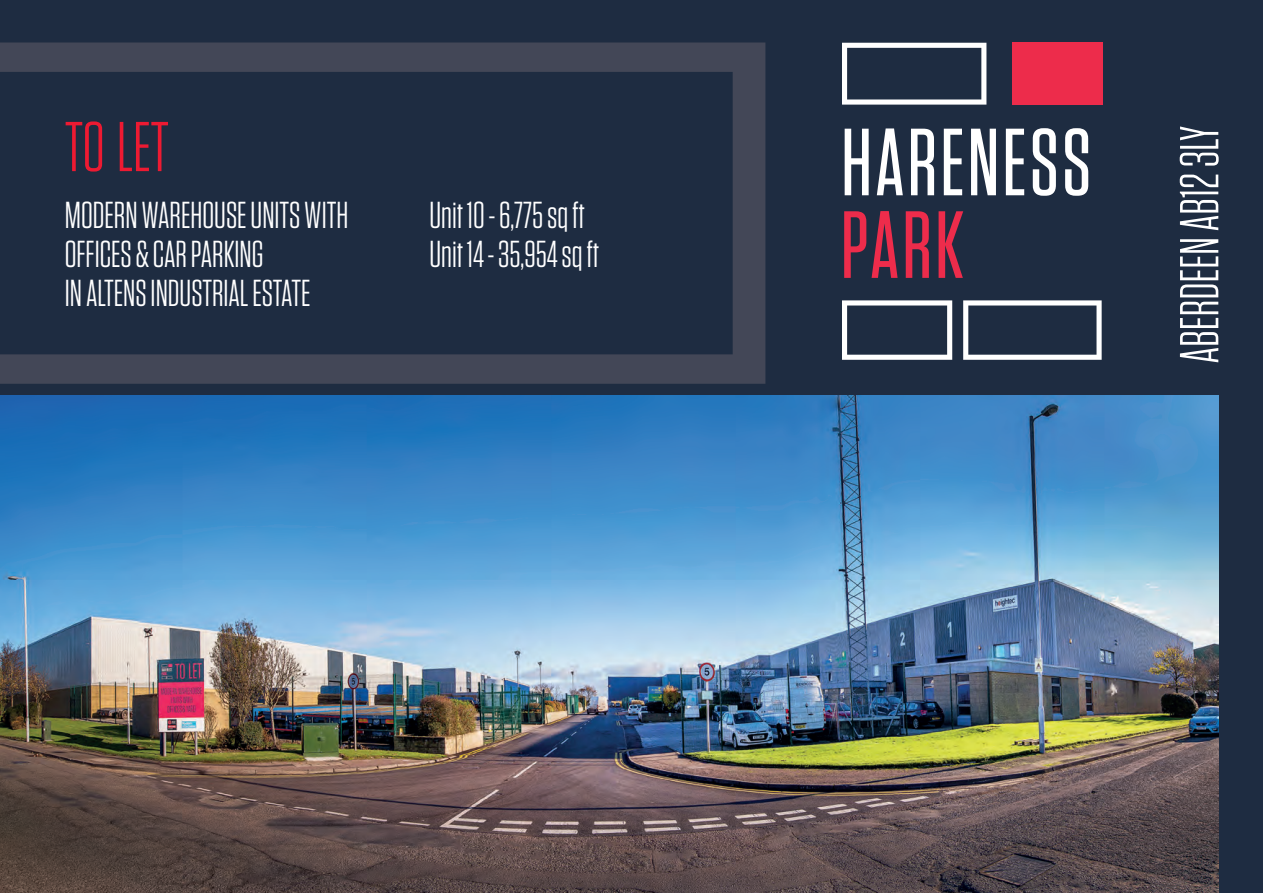
<style>
.page{position:relative;width:1263px;height:893px;background:#1e2c41}
.page>*{position:absolute;margin:0;border:0;box-sizing:border-box;transform-origin:0 0}
.t1{font:70.35px "Tungsten Narrow";color:#ed1a32}
.t2{font:54.75px "Tungsten Narrow";color:#fff}
.t3{font:37.5px/39px "Tungsten Narrow";color:#fff}
</style>
<div class="page">
<img style="left:0;top:395px;width:1218px;height:498px">
<div style="left:1012px;top:43px;width:90px;height:62px;background:#ed2c4b"></div>
<svg style="left:963px;top:300px;width:139px;height:60px"></svg>
<svg style="left:842px;top:43px;width:144px;height:62px"></svg>
<svg style="left:842px;top:300px;width:110px;height:60px"></svg>
<svg style="left:845px;top:129px;width:24px;height:66px"></svg>
<svg style="left:877px;top:128px;width:26px;height:67px"></svg>
<svg style="left:911px;top:129px;width:23px;height:66px"></svg>
<svg style="left:944px;top:129px;width:18px;height:66px"></svg>
<svg style="left:971px;top:129px;width:25px;height:66px"></svg>
<svg style="left:1006px;top:129px;width:18px;height:66px"></svg>
<svg style="left:1033px;top:128px;width:23px;height:68px"></svg>
<svg style="left:1065px;top:128px;width:23px;height:68px"></svg>
<svg style="left:844px;top:211px;width:53px;height:67px"></svg>
<svg style="left:906px;top:211px;width:23px;height:67px"></svg>
<svg style="left:938px;top:211px;width:25px;height:67px"></svg>
<svg style="left:0;top:43px;width:765px;height:341px"></svg>
<h1 class="t1" style="left:65px;top:112px;width:105px">TO LET</h1>
<p class="t3" style="left:65px;top:197px;width:285px">MODERN WAREHOUSE UNITS WITH<br>OFFICES &amp; CAR PARKING<br>IN ALTENS INDUSTRIAL ESTATE</p>
<p class="t3" style="left:429px;top:197px;width:171px">Unit 10 - 6,775 sq ft<br>Unit 14 - 35,954 sq ft</p>
<h2 class="t2" style="left:1172px;top:363px;width:239px;rotate:-90deg">ABERDEEN AB12 3LY</h2>
</div>
